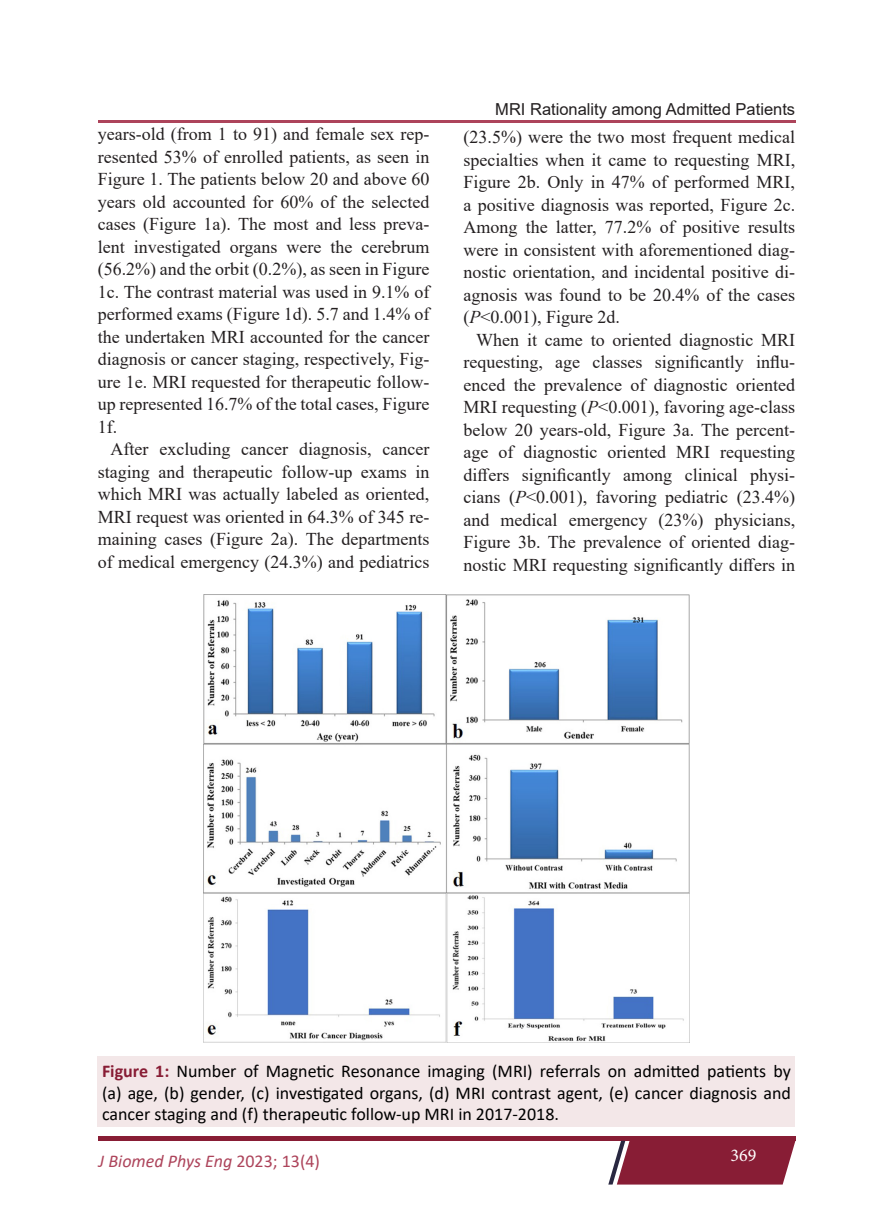
<style>
.page{position:relative;width:893px;height:1212px;background:#fff}
.page>*{position:absolute;margin:0;border:0;box-sizing:border-box;transform-origin:0 0}
.Body{font:18px/22.5px "Times New Roman";color:#231f20;text-align:justify}
.Figure{font:18px/21.6px "Calibri";color:#000;text-align:justify}
.t1{font:italic 18px "Calibri";color:#ad445b}
.t2{font:18px "Minion Pro";color:#fff}
.Running_Title{font:16.5px "Arial";color:#231f20}
.s1{font-style:italic}
.s2{font-weight:700;color:#881d35}
.s3{font-style:normal}
</style>
<div class="page">
<div style="left:98px;top:1136px;width:697px;height:5px;background:#881d35"></div>
<svg style="left:608px;top:1141px;width:187px;height:43px;background:#903147"></svg>
<hr style="left:98px;top:120px;width:698px;height:2px;background:#ad445b">
<div style="left:98px;top:1057px;width:697px;height:70px;background:#f3e7e8"></div>
<img style="left:203px;top:594px;width:487px;height:449px">
<p class="Body" style="left:98px;top:122px;width:333px">years-old (from 1 to 91) and female sex rep&shy;resented 53% of enrolled patients, as seen in Figure 1. The patients below 20 and above 60 years old accounted for 60% of the selected cases (Figure 1a). The most and less preva&shy;lent investigated organs were the cerebrum (56.2%) and the orbit (0.2%), as seen in Figure 1c. The contrast material was used in 9.1% of performed exams (Figure 1d). 5.7 and 1.4% of the undertaken MRI accounted for the cancer diagnosis or cancer staging, respectively, Fig&shy;ure 1e. MRI requested for therapeutic follow&shy;up represented 16.7% of the total cases, Figure 1f.</p>
<p class="Body" style="left:98px;top:437px;width:333px;text-indent:13px">After excluding cancer diagnosis, cancer staging and therapeutic follow-up exams in which MRI was actually labeled as oriented, MRI request was oriented in 64.3% of 345 re&shy;maining cases (Figure 2a). The departments of medical emergency (24.3%) and pediatrics</p>
<p class="Running_Title" style="left:495px;top:98px;width:301px">MRI Rationality among Admitted Patients</p>
<p class="Body" style="left:463px;top:125px;width:333px">(23.5%) were the two most frequent medical specialties when it came to requesting MRI, Figure 2b. Only in 47% of performed MRI, a positive diagnosis was reported, Figure 2c.<br>Among the latter, 77.2% of positive results were in consistent with aforementioned diag&shy;nostic orientation, and incidental positive di&shy;agnosis was found to be 20.4% of the cases (<span class="s1">P</span>&lt;0.001), Figure 2d.</p>
<p class="Body" style="left:463px;top:328px;width:333px;text-indent:13px">When it came to oriented diagnostic MRI requesting, age classes significantly influ&shy;enced the prevalence of diagnostic oriented MRI requesting (<span class="s1">P</span>&lt;0.001), favoring age-class below 20 years-old, Figure 3a. The percent&shy;age of diagnostic oriented MRI requesting differs significantly among clinical physi&shy;cians (<span class="s1">P</span>&lt;0.001), favoring pediatric (23.4%) and medical emergency (23%) physicians, Figure 3b. The prevalence of oriented diag&shy;nostic MRI requesting significantly differs in</p>
<p class="Figure" style="left:102px;top:1060px;width:690px"><span class="s2">Figure 1:</span> Number of Magnetic Resonance imaging (MRI) referrals on admitted patients by (a) age, (b) gender, (c) investigated organs, (d) MRI contrast agent, (e) cancer diagnosis and cancer staging and (f) therapeutic follow-up MRI in 2017-2018.</p>
<p class="t2" style="left:730px;top:1143px;width:27px">369</p>
<p class="t1" style="left:99px;top:1148px;width:223px">J Biomed Phys Eng <span class="s3">2023; 13(4)</span></p>
</div>
